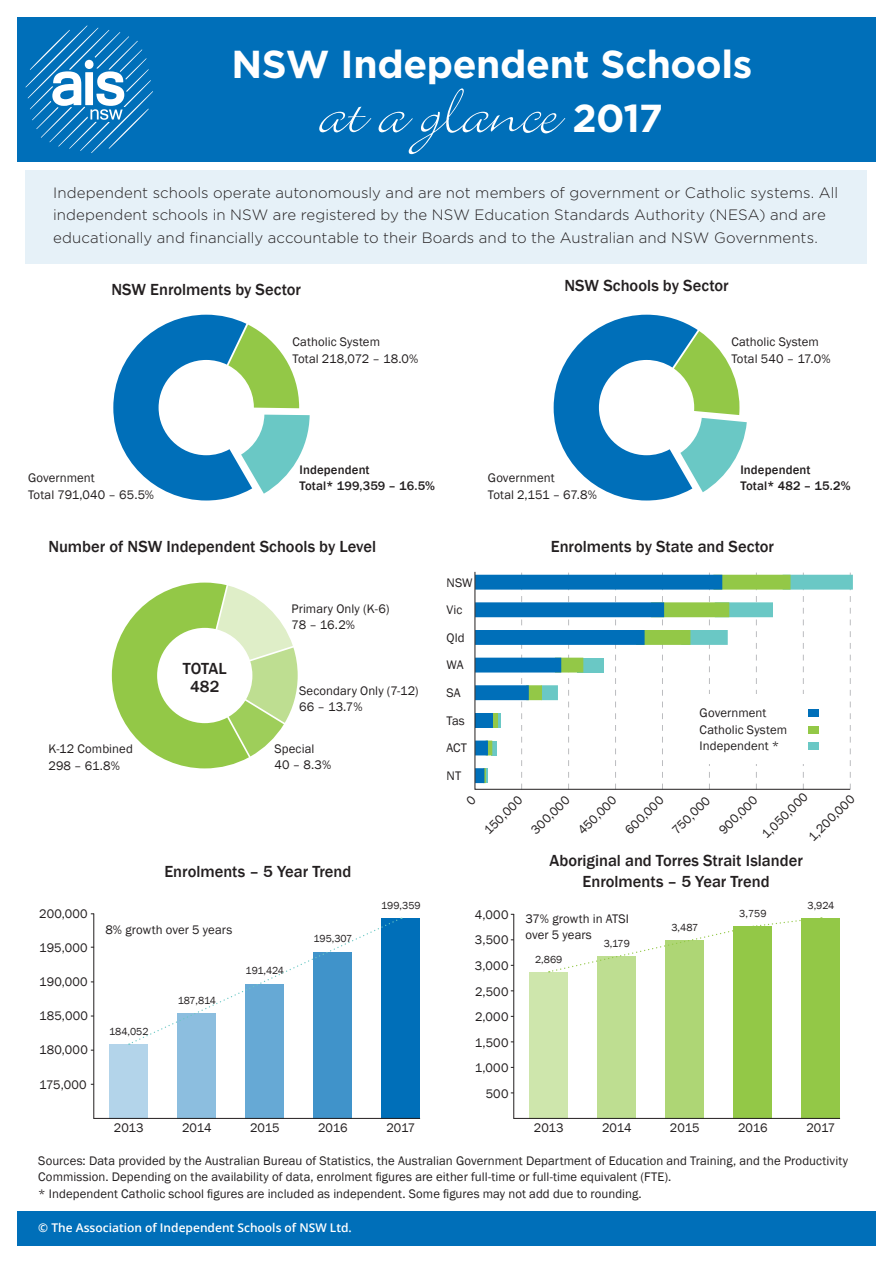
<style>
.page{position:relative;width:893px;height:1263px;background:#fff}
.page>*{position:absolute;margin:0;border:0;box-sizing:border-box;transform-origin:0 0}
.t1{font:81px "Bickley Script";letter-spacing:-.01em;color:#fff}
.t2{font:700 39px "Gotham";letter-spacing:-.01em;color:#fff}
.Body_text{font:500 16.5px/21px "Franklin Gothic";color:#231f20;text-align:center}
.Body_text-2{font:300 15px/22.5px "Gotham";letter-spacing:.005em;color:#231f20}
.Body_text-3{font:12.75px/16.5px "Franklin Gothic";letter-spacing:.005em;color:#231f20}
.Body_text-4{font:500 12.75px "Franklin Gothic";letter-spacing:.01em;color:#231f20}
.Body_text-5{font:600 12px "Open Sans";color:#fff}
.t3{font:10.5px "Franklin Gothic";color:#231f20}
.s1{font-family:"Gotham";font-weight:700;font-size:39px}
</style>
<div class="page">
<hr style="left:93px;top:914px;width:1px;height:205px;background:#231f20">
<div style="left:110px;top:1044px;width:38px;height:74px;background:#b3d4ea"></div>
<div style="left:178px;top:1013px;width:38px;height:105px;background:#8cbedf"></div>
<div style="left:246px;top:983px;width:38px;height:135px;background:#66a9d5"></div>
<div style="left:314px;top:951px;width:38px;height:167px;background:#4093ca"></div>
<div style="left:382px;top:918px;width:38px;height:200px;background:#006fb9"></div>
<hr style="left:94px;top:1118px;width:326px;height:1px;background:#231f20">
<hr style="left:513px;top:914px;width:1px;height:205px;background:#231f20">
<div style="left:530px;top:972px;width:38px;height:146px;background:#cee6ac"></div>
<div style="left:598px;top:956px;width:38px;height:162px;background:#bede91"></div>
<div style="left:666px;top:940px;width:38px;height:178px;background:#aed675"></div>
<div style="left:734px;top:926px;width:38px;height:192px;background:#93c847"></div>
<div style="left:802px;top:918px;width:38px;height:200px;background:#93c847"></div>
<hr style="left:513px;top:1118px;width:327px;height:1px;background:#231f20">
<div style="left:26px;top:170px;width:841px;height:94px;background:#e6f1f8"></div>
<div style="left:17px;top:1212px;width:859px;height:34px;background:#006fb9"></div>
<div style="left:17px;top:17px;width:859px;height:145px;background:#006fb9"></div>
<svg style="left:26px;top:26px;width:127px;height:127px"></svg>
<svg style="left:850px;top:573px;width:1px;height:216px"></svg>
<div style="left:783px;top:575px;width:70px;height:15px;background:#6ac8c5"></div>
<svg style="left:475px;top:571px;width:375px;height:219px"></svg>
<svg style="left:554px;top:315px;width:193px;height:185px"></svg>
<svg style="left:113px;top:315px;width:197px;height:185px"></svg>
<svg style="left:112px;top:583px;width:186px;height:185px"></svg>
<svg style="left:549px;top:917px;width:273px;height:55px"></svg>
<svg style="left:129px;top:917px;width:273px;height:128px"></svg>
<p class="t2" style="left:231px;top:38px;width:522px">NSW Independent Schools</p>
<p class="t1" style="left:321px;top:71px;width:343px">at a glance <span class="s1">2017</span></p>
<p class="Body_text-2" style="left:53px;top:181px;width:786px">Independent schools operate autonomously and are not members of government or Catholic systems. All independent schools in NSW are registered by the NSW Education Standards Authority (NESA) and are educationally and financially accountable to their Boards and to the Australian and NSW Governments.</p>
<p class="Body_text" style="left:111px;top:280px;width:191px">NSW Enrolments by Sector</p>
<p class="Body_text" style="left:564px;top:276px;width:166px">NSW Schools by Sector</p>
<p class="Body_text-3" style="left:293px;top:334px;width:127px">Catholic System<br>Total 218,072 – 18.0%</p>
<p class="Body_text-3" style="left:731px;top:334px;width:89px">Catholic System</p>
<p class="Body_text-3" style="left:731px;top:350px;width:101px">Total 540 – 17.0%</p>
<p class="Body_text-3" style="left:28px;top:470px;width:128px">Government<br>Total 791,040 – 65.5%</p>
<p class="Body_text-4" style="left:299px;top:462px;width:72px">Independent</p>
<p class="Body_text-4" style="left:299px;top:478px;width:137px">Total* 199,359 – 16.5%</p>
<p class="Body_text-3" style="left:488px;top:470px;width:68px">Government</p>
<p class="Body_text-3" style="left:488px;top:487px;width:111px">Total 2,151 – 67.8%</p>
<p class="Body_text-4" style="left:740px;top:462px;width:72px">Independent</p>
<p class="Body_text-4" style="left:740px;top:478px;width:112px">Total* 482 – 15.2%</p>
<p class="Body_text" style="left:48px;top:536px;width:329px">Number of NSW Independent Schools by Level</p>
<p class="Body_text-3" style="left:48px;top:741px;width:86px">K-12 Combined</p>
<p class="Body_text-3" style="left:48px;top:757px;width:73px">298 – 61.8%</p>
<p class="Body_text" style="left:183px;top:658px;width:45px">TOTAL</p>
<p class="Body_text" style="left:190px;top:676px;width:31px">482</p>
<p class="Body_text-3" style="left:291px;top:600px;width:99px">Primary Only (K-6)<br>78 – 16.2%</p>
<p class="Body_text-3" style="left:299px;top:682px;width:121px">Secondary Only (7-12)<br>66 – 13.7%</p>
<p class="Body_text-3" style="left:274px;top:740px;width:58px">Special<br>40 – 8.3%</p>
<p class="Body_text" style="left:164px;top:861px;width:188px">Enrolments – 5 Year Trend</p>
<p class="Body_text-3" style="left:446px;top:574px;width:28px">NSW</p>
<p class="Body_text-3" style="left:446px;top:602px;width:18px">Vic</p>
<p class="Body_text-3" style="left:446px;top:629px;width:20px">Qld</p>
<p class="Body_text-3" style="left:446px;top:657px;width:19px">WA</p>
<p class="Body_text-3" style="left:446px;top:685px;width:16px">SA</p>
<p class="Body_text-3" style="left:446px;top:712px;width:20px">Tas</p>
<p class="Body_text-3" style="left:446px;top:740px;width:22px">ACT</p>
<p class="Body_text-3" style="left:446px;top:768px;width:16px">NT</p>
<p class="Body_text" style="left:551px;top:536px;width:225px">Enrolments by State and Sector</p>
<p class="Body_text-3" style="left:700px;top:705px;width:68px">Government</p>
<p class="Body_text-3" style="left:700px;top:721px;width:89px">Catholic System</p>
<p class="Body_text-3" style="left:700px;top:738px;width:81px">Independent *</p>
<p class="Body_text-3" style="left:481px;top:827px;width:50px;rotate:-45deg">150,000</p>
<p class="Body_text-3" style="left:528px;top:827px;width:50px;rotate:-45deg">300,000</p>
<p class="Body_text-3" style="left:574px;top:827px;width:50px;rotate:-45deg">450,000</p>
<p class="Body_text-3" style="left:621px;top:827px;width:50px;rotate:-45deg">600,000</p>
<p class="Body_text-3" style="left:668px;top:827px;width:50px;rotate:-45deg">750,000</p>
<p class="Body_text-3" style="left:715px;top:827px;width:50px;rotate:-45deg">900,000</p>
<p class="Body_text-3" style="left:758px;top:831px;width:61px;rotate:-45deg">1,050,000</p>
<p class="Body_text-3" style="left:805px;top:833px;width:61px;rotate:-45deg">1,200,000</p>
<p class="Body_text" style="left:549px;top:850px;width:255px">Aboriginal and Torres Strait Islander<br>Enrolments – 5 Year Trend</p>
<p class="Body_text-3" style="left:39px;top:906px;width:50px">200,000</p>
<p class="Body_text-3" style="left:39px;top:940px;width:50px">195,000</p>
<p class="Body_text-3" style="left:39px;top:974px;width:50px">190,000</p>
<p class="Body_text-3" style="left:39px;top:1008px;width:50px">185,000</p>
<p class="Body_text-3" style="left:39px;top:1042px;width:50px">180,000</p>
<p class="Body_text-3" style="left:39px;top:1076px;width:49px">175,000</p>
<p class="t3" style="left:381px;top:899px;width:41px">199,359</p>
<p class="Body_text-3" style="left:475px;top:907px;width:35px">4,000</p>
<p class="Body_text-3" style="left:105px;top:922px;width:128px">8% growth over 5 years</p>
<p class="Body_text-3" style="left:525px;top:911px;width:105px">37% growth in ATSI over 5 years</p>
<p class="t3" style="left:313px;top:932px;width:40px">195,307</p>
<p class="Body_text-3" style="left:475px;top:932px;width:35px">3,500</p>
<p class="t3" style="left:604px;top:937px;width:28px">3,179</p>
<p class="t3" style="left:109px;top:1025px;width:41px">184,052</p>
<p class="t3" style="left:178px;top:994px;width:40px">187,814</p>
<p class="t3" style="left:246px;top:964px;width:40px">191,424</p>
<p class="Body_text-3" style="left:475px;top:958px;width:35px">3,000</p>
<p class="Body_text-3" style="left:475px;top:983px;width:35px">2,500</p>
<p class="Body_text-3" style="left:475px;top:1009px;width:35px">2,000</p>
<p class="Body_text-3" style="left:475px;top:1034px;width:35px">1,500</p>
<p class="Body_text-3" style="left:475px;top:1060px;width:35px">1,000</p>
<p class="Body_text-3" style="left:486px;top:1085px;width:24px">500</p>
<p class="t3" style="left:535px;top:953px;width:29px">2,869</p>
<p class="t3" style="left:671px;top:921px;width:28px">3,487</p>
<p class="t3" style="left:739px;top:907px;width:29px">3,759</p>
<p class="t3" style="left:807px;top:899px;width:28px">3,924</p>
<p class="Body_text-3" style="left:114px;top:1119px;width:31px">2013</p>
<p class="Body_text-3" style="left:182px;top:1119px;width:31px">2014</p>
<p class="Body_text-3" style="left:250px;top:1119px;width:31px">2015</p>
<p class="Body_text-3" style="left:318px;top:1119px;width:31px">2016</p>
<p class="Body_text-3" style="left:386px;top:1119px;width:31px">2017</p>
<p class="Body_text-3" style="left:534px;top:1119px;width:31px">2013</p>
<p class="Body_text-3" style="left:602px;top:1119px;width:31px">2014</p>
<p class="Body_text-3" style="left:670px;top:1119px;width:31px">2015</p>
<p class="Body_text-3" style="left:738px;top:1119px;width:31px">2016</p>
<p class="Body_text-3" style="left:806px;top:1119px;width:31px">2017</p>
<p class="Body_text-3" style="left:38px;top:1153px;width:811px">Sources: Data provided by the Australian Bureau of Statistics, the Australian Government Department of Education and Training, and the Productivity<br>Commission. Depending on the availability of data, enrolment figures are either full-time or full-time equivalent (FTE).</p>
<p class="Body_text-3" style="left:38px;top:1186px;width:605px">* Independent Catholic school figures are included as independent. Some figures may not add due to rounding.</p>
<p class="Body_text-5" style="left:38px;top:1220px;width:315px">© The Association of Independent Schools of NSW Ltd.</p>
</div>
